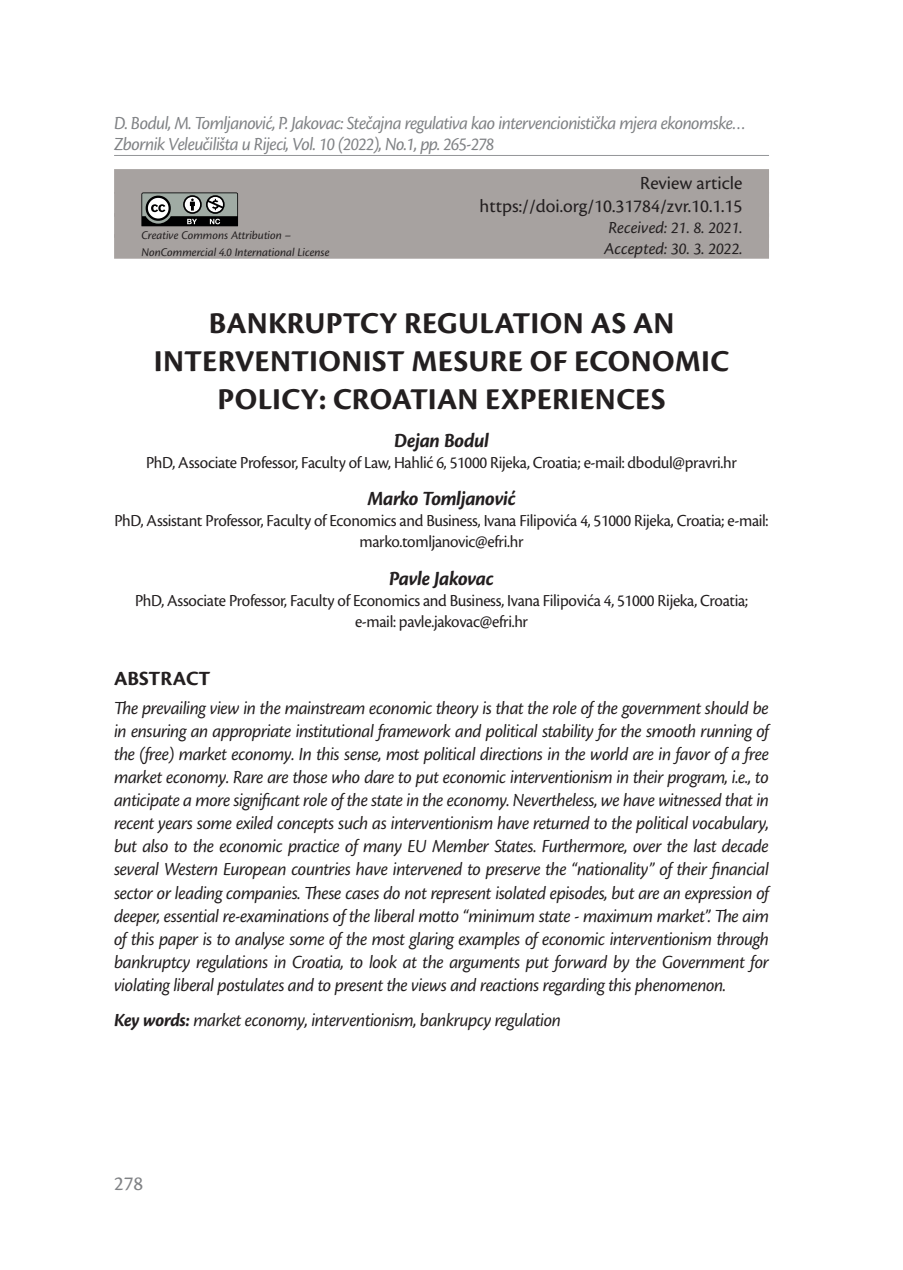
<style>
.page{position:relative;width:903px;height:1270px;background:#fff}
.page>*{position:absolute;margin:0;border:0;box-sizing:border-box;transform-origin:0 0}
.t1{font:700 31.5px/37.8px "Cronos Pro";letter-spacing:.01em;color:#231f20;text-align:center}
.t2{font:italic 700 21px "Cronos Pro";letter-spacing:-.025em;color:#231f20;scale:.96 1}
.t3{font:700 21px "Cronos Pro";letter-spacing:-.005em;color:#231f20}
.t4{font:21px "Cronos Pro";color:#808285}
.t5{font:italic 19.25px/23.1px "Cronos Pro";letter-spacing:-.025em;color:#231f20;text-align:justify;scale:.96 1}
.t6{font:italic 19.25px/21px "Cronos Pro";letter-spacing:-.035em;color:#808285;scale:.96 1}
.t7{font:19.25px/23.1px "Cronos Pro";color:#231f20;text-align:right}
.t8{font:17.5px/21px "Cronos Pro";letter-spacing:-.02em;color:#231f20;text-align:center;scale:.96 1}
.t9{font:italic 17.5px/21px "Cronos Pro";color:#231f20}
.t10{font:italic 12.25px/16.8px "Cronos Pro";letter-spacing:-.005em;color:#231f20}
.s1{font-weight:700}
</style>
<div class="page">
<hr style="left:114px;top:155px;width:655px;height:1px;background:#939598">
<div style="left:114px;top:169px;width:655px;height:25px;background:#a7a2a0"></div>
<div style="left:114px;top:192px;width:655px;height:25px;background:#a7a2a0"></div>
<div style="left:114px;top:213px;width:655px;height:25px;background:#a7a2a0"></div>
<div style="left:114px;top:234px;width:655px;height:25px;background:#a7a2a0"></div>
<svg style="left:141px;top:192px;width:97px;height:34px"></svg>
<p class="t6" style="left:114px;top:113px;width:660px">D. Bodul, M. Tomljanović, P. Jakovac: Stečajna regulativa kao intervencionistička mjera ekonomske…<br>Zbornik Veleučilišta u Rijeci, Vol. 10 (2022), No.1, pp. 265-278</p>
<p class="t10" style="left:141px;top:227px;width:190px">Creative Commons Attribution –<br>NonCommercial 4.0 International License</p>
<p class="t7" style="left:479px;top:171px;width:264px">Review article https://doi.org/10.31784/zvr.10.1.15</p>
<p class="t9" style="left:604px;top:217px;width:140px">Received: 21. 8. 2021.<br>Accepted: 30. 3. 2022.</p>
<h1 class="t1" style="left:154px;top:305px;width:577px">BANKRUPTCY REGULATION AS AN<br>INTERVENTIONIST MESURE OF ECONOMIC<br>POLICY: CROATIAN EXPERIENCES</h1>
<p class="t2" style="left:394px;top:428px;width:101px">Dejan Bodul</p>
<p class="t8" style="left:146px;top:452px;width:617px">PhD, Associate Professor, Faculty of Law, Hahlić 6, 51000 Rijeka, Croatia; e-mail: dbodul@pravri.hr</p>
<p class="t2" style="left:367px;top:487px;width:156px">Marko Tomljanović</p>
<p class="t8" style="left:115px;top:510px;width:683px">PhD, Assistant Professor, Faculty of Economics and Business, Ivana Filipovića 4, 51000 Rijeka, Croatia; e-mail: marko.tomljanovic@efri.hr</p>
<p class="t2" style="left:389px;top:566px;width:110px">Pavle Jakovac</p>
<p class="t8" style="left:135px;top:590px;width:640px">PhD, Associate Professor, Faculty of Economics and Business, Ivana Filipovića 4, 51000 Rijeka, Croatia; e-mail: pavle.jakovac@efri.hr</p>
<p class="t3" style="left:114px;top:667px;width:98px">ABSTRACT</p>
<p class="t5" style="left:114px;top:696px;width:684px">The prevailing view in the mainstream economic theory is that the role of the government should be in ensuring an appropriate institutional framework and political stability for the smooth running of the (free) market economy. In this sense, most political directions in the world are in favor of a free market economy. Rare are those who dare to put economic interventionism in their program, i.e., to anticipate a more significant role of the state in the economy. Nevertheless, we have witnessed that in recent years some exiled concepts such as interventionism have returned to the political vocabulary, but also to the economic practice of many EU Member States. Furthermore, over the last decade several Western European countries have intervened to preserve the “nationality” of their financial sector or leading companies. These cases do not represent isolated episodes, but are an expression of deeper, essential re-examinations of the liberal motto “minimum state - maximum market”. The aim of this paper is to analyse some of the most glaring examples of economic interventionism through bankruptcy regulations in Croatia, to look at the arguments put forward by the Government for violating liberal postulates and to present the views and reactions regarding this phenomenon.</p>
<p class="t5" style="left:114px;top:1009px;width:467px"><span class="s1">Key words:</span> market economy, interventionism, bankrupcy regulation</p>
<p class="t4" style="left:114px;top:1171px;width:31px">278</p>
</div>
